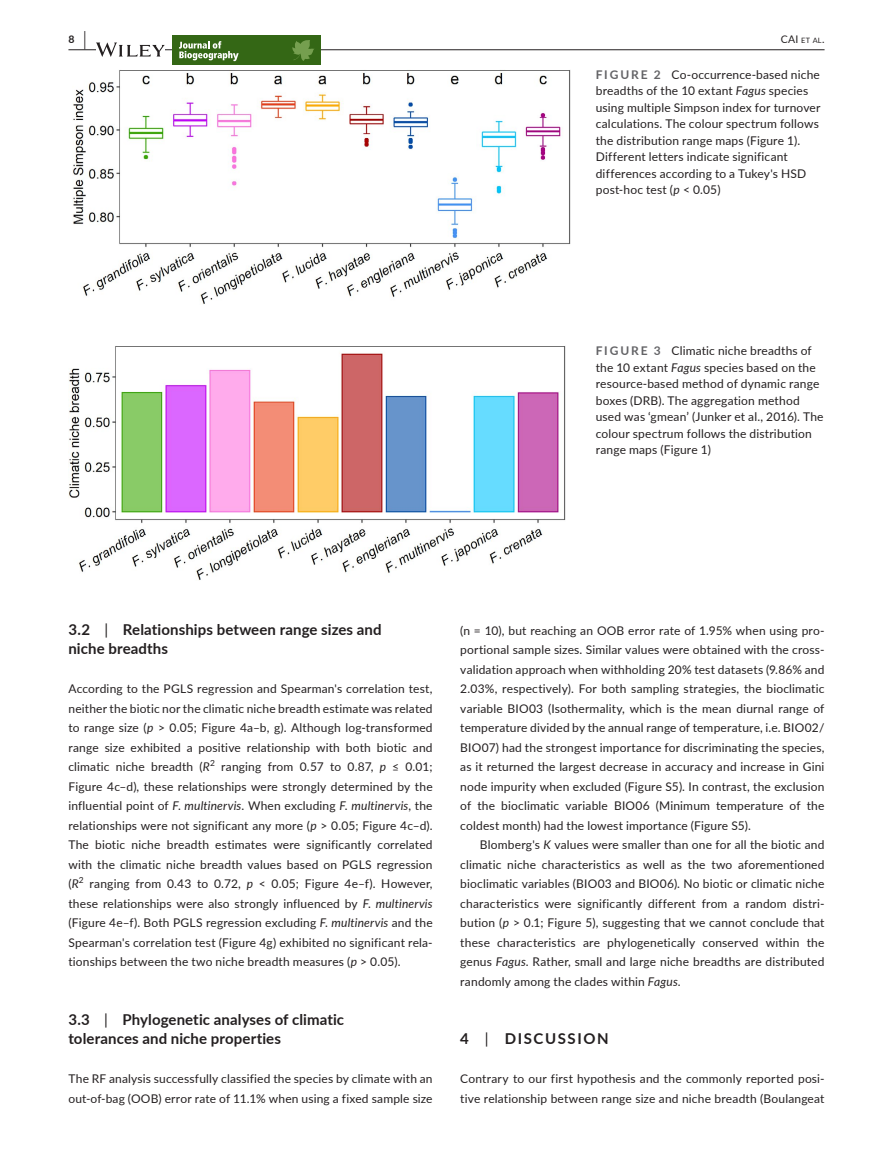
<style>
.page{position:relative;width:893px;height:1174px;background:#fff}
.page>*{position:absolute;margin:0;border:0;box-sizing:border-box;transform-origin:0 0}
.t1{font:700 15px/19.5px "Lato";letter-spacing:.01em;color:#231f20}
.t2{font:700 15px "Lato";letter-spacing:.11em;color:#231f20}
.t3{font:12px/19.5px "Lato";letter-spacing:.015em;color:#231f20;text-align:justify}
.t4{font:10.5px "Lato";color:#231f20}
.t5{font:700 10.5px "Lato";color:#231f20}
.t6{font:8.4px "Lato";color:#231f20}
.s1{font-size:19.5px}
.s2{font-size:7.35px}
.s3{font-weight:700;color:#636366}
.s4{font-style:italic}
.s5{font-weight:400}
</style>
<div class="page">
<hr style="left:68px;top:49px;width:756px;height:1px;background:#231f20">
<svg style="left:96px;top:42px;width:69px;height:15px"></svg>
<div style="left:287px;top:35px;width:34px;height:30px;background:#346715"></div>
<div style="left:172px;top:35px;width:115px;height:30px;background:#346715"></div>
<svg style="left:292px;top:40px;width:22px;height:21px"></svg>
<svg style="left:179px;top:41px;width:60px;height:20px"></svg>
<img style="left:73px;top:70px;width:497px;height:234px">
<img style="left:69px;top:346px;width:497px;height:234px">
<p class="t5" style="left:68px;top:31px;width:19px">8 <span class="s1">|</span></p>
<p class="t4" style="left:781px;top:31px;width:45px">CAI <span class="s2">et al</span>.</p>
<p class="t3" style="left:596px;top:66px;width:226px;line-height:16.5px;text-align:left"><span class="s3">FIGURE 2</span> Co-occurrence-based niche breadths of the 10 extant <span class="s4">Fagus</span> species using multiple Simpson index for turnover calculations. The colour spectrum follows the distribution range maps (Figure 1).<br>Different letters indicate significant differences according to a Tukey's HSD post-hoc test (<span class="s4">p</span> &lt; 0.05)</p>
<p class="t3" style="left:596px;top:342px;width:229px;line-height:16.5px;text-align:left"><span class="s3">FIGURE 3</span> Climatic niche breadths of the 10 extant <span class="s4">Fagus</span> species based on the resource-based method of dynamic range boxes (DRB). The aggregation method used was ‘gmean’ (Junker et al., 2016). The colour spectrum follows the distribution range maps (Figure 1)</p>
<p class="t1" style="left:68px;top:619px;width:315px">3.2 <span class="s5">|</span> Relationships between range sizes and niche breadths</p>
<p class="t3" style="left:68px;top:678px;width:366px">According to the PGLS regression and Spearman's correlation test, neither the biotic nor the climatic niche breadth estimate was related to range size (<span class="s4">p</span> &gt; 0.05; Figure 4a–b, g). Although log-transformed range size exhibited a positive relationship with both biotic and climatic niche breadth (<span class="s4">R</span></p>
<p class="t6" style="left:210px;top:757px;width:6px">2</p>
<p class="t3" style="left:68px;top:756px;width:366px;text-indent:153px">ranging from 0.57 to 0.87, <span class="s4">p</span> ≤ 0.01; Figure 4c–d), these relationships were strongly determined by the influential point of <span class="s4">F. multinervis</span>. When excluding <span class="s4">F. multinervis</span>, the relationships were not significant any more (<span class="s4">p</span> &gt; 0.05; Figure 4c–d).<br>The biotic niche breadth estimates were significantly correlated with the climatic niche breadth values based on PGLS regression (<span class="s4">R</span><sup>2</sup></p>
<p class="t3" style="left:68px;top:873px;width:366px;text-indent:21px">ranging from 0.43 to 0.72, <span class="s4">p</span> &lt; 0.05; Figure 4e–f). However, these relationships were also strongly influenced by <span class="s4">F. multinervis </span>(Figure 4e–f). Both PGLS regression excluding <span class="s4">F. multinervis</span> and the Spearman's correlation test (Figure 4g) exhibited no significant rela&shy;tionships between the two niche breadth measures (<span class="s4">p</span> &gt; 0.05).</p>
<p class="t1" style="left:68px;top:1009px;width:277px">3.3 <span class="s5">|</span> Phylogenetic analyses of climatic tolerances and niche properties</p>
<p class="t3" style="left:68px;top:1068px;width:366px">The RF analysis successfully classified the species by climate with an out-of-bag (OOB) error rate of 11.1% when using a fixed sample size</p>
<p class="t3" style="left:460px;top:620px;width:366px">(n = 10), but reaching an OOB error rate of 1.95% when using pro&shy;portional sample sizes. Similar values were obtained with the cross&shy;validation approach when withholding 20% test datasets (9.86% and 2.03%, respectively). For both sampling strategies, the bioclimatic variable BIO03 (Isothermality, which is the mean diurnal range of temperature divided by the annual range of temperature, i.e. BIO02/ BIO07) had the strongest importance for discriminating the species, as it returned the largest decrease in accuracy and increase in Gini node impurity when excluded (Figure S5). In contrast, the exclusion of the bioclimatic variable BIO06 (Minimum temperature of the coldest month) had the lowest importance (Figure S5).</p>
<p class="t3" style="left:460px;top:834px;width:366px;text-indent:20px">Blomberg's <span class="s4">K</span> values were smaller than one for all the biotic and climatic niche characteristics as well as the two aforementioned bioclimatic variables (BIO03 and BIO06). No biotic or climatic niche characteristics were significantly different from a random distri&shy;bution (<span class="s4">p</span> &gt; 0.1; Figure 5), suggesting that we cannot conclude that these characteristics are phylogenetically conserved within the genus <span class="s4">Fagus</span>. Rather, small and large niche breadths are distributed randomly among the clades within <span class="s4">Fagus</span>.</p>
<p class="t2" style="left:460px;top:1028px;width:150px">4 <span class="s5">|</span> DISCUSSION</p>
<p class="t3" style="left:460px;top:1068px;width:366px">Contrary to our first hypothesis and the commonly reported posi&shy;tive relationship between range size and niche breadth (Boulangeat</p>
</div>
